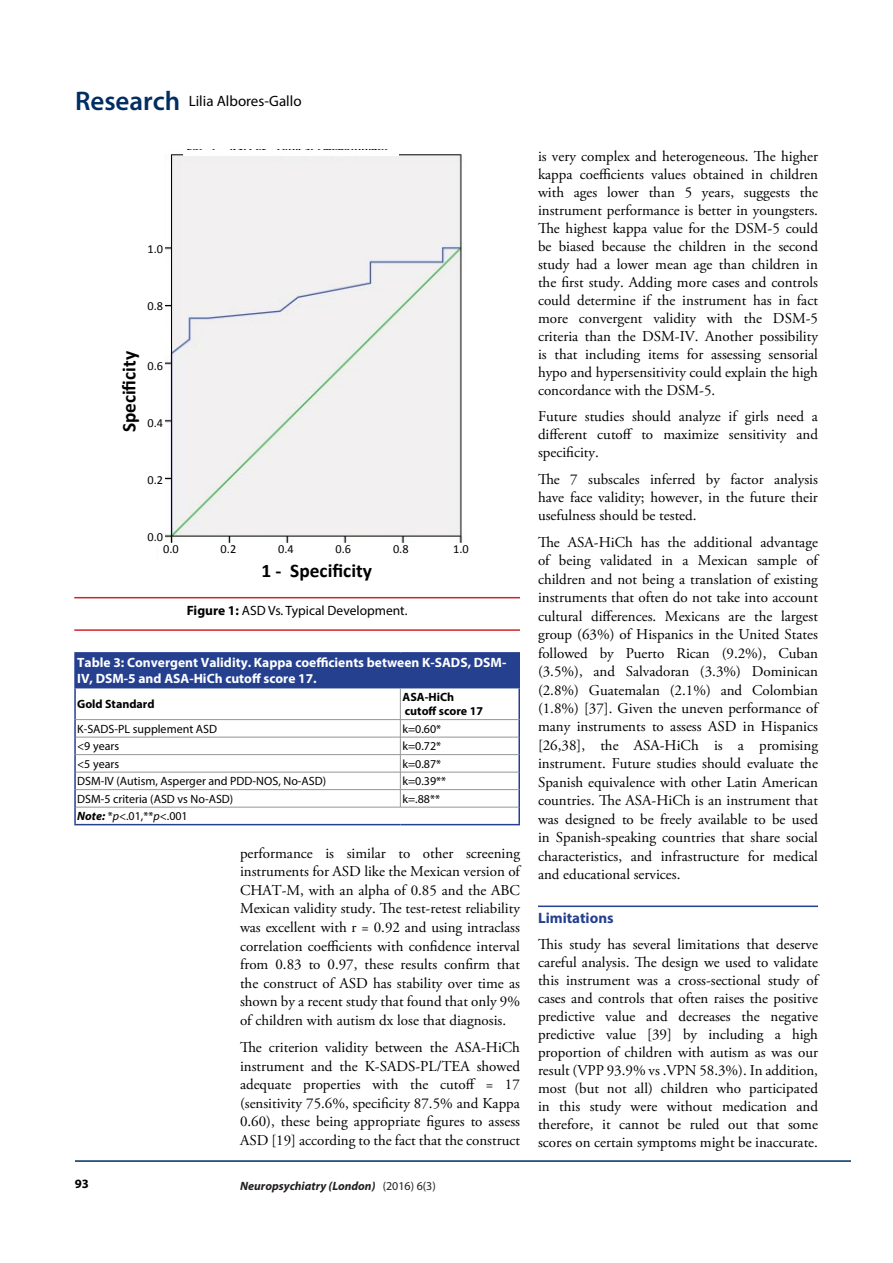
<style>
.page{position:relative;width:893px;height:1263px;background:#fff}
.page>*{position:absolute;margin:0;border:0;box-sizing:border-box;transform-origin:0 0}
.t1{font:700 19.35px "Calibri";color:#000}
.t2{font:15px/18px "Adobe Garamond Pro";color:#000;text-align:justify}
.t3{font:15px "Myriad Pro";color:#000}
.t4{font:700 15px "Myriad Pro";color:#25408f}
.t5{font:700 13.5px/16.2px "Myriad Pro";color:#fff}
.t6{font:13.5px "Myriad Pro";color:#000}
.t7{font:700 12.75px "Myriad Pro";color:#000}
.t8{font:12.3px "Calibri";color:#000}
.t9{font:12px "Myriad Pro";color:#000}
.t10{font:italic 700 12px "Myriad Pro";color:#231f20}
.t11{font:700 12px/14.4px "Myriad Pro";color:#000}
.s1{font-weight:600;font-size:27px;color:#002d62}
.s2{font-weight:700}
.s3{font-weight:700;font-style:italic}
.s4{font-style:italic}
.s5{font-weight:400;font-style:normal}
</style>
<div class="page">
<hr style="left:75px;top:1160px;width:776px;height:2px;background:#002d62">
<hr style="left:538px;top:905px;width:280px;height:2px;background:#25408f">
<hr style="left:74px;top:597px;width:446px;height:1px;background:#d2232a">
<hr style="left:74px;top:629px;width:446px;height:2px;background:#d2232a">
<img style="left:165px;top:154px;width:298px;height:389px">
<div style="left:183px;top:150px;width:216px;height:5px;background:#fff"></div>
<div style="left:75px;top:653px;width:444px;height:35px;background:#25408f"></div>
<hr style="left:74px;top:652px;width:326px;height:2px;background:#25408f">
<hr style="left:74px;top:654px;width:2px;height:33px;background:#25408f">
<hr style="left:400px;top:652px;width:120px;height:2px;background:#25408f">
<hr style="left:518px;top:654px;width:2px;height:33px;background:#25408f">
<hr style="left:74px;top:687px;width:326px;height:1px;background:#25408f">
<hr style="left:74px;top:688px;width:2px;height:32px;background:#25408f">
<hr style="left:400px;top:687px;width:120px;height:1px;background:#25408f">
<hr style="left:518px;top:688px;width:2px;height:32px;background:#25408f">
<svg style="left:74px;top:720px;width:2px;height:104px"></svg>
<svg style="left:518px;top:720px;width:2px;height:104px"></svg>
<hr style="left:74px;top:824px;width:326px;height:1px;background:#25408f">
<hr style="left:400px;top:824px;width:120px;height:1px;background:#25408f">
<hr style="left:400px;top:688px;width:1px;height:31px;background:#939598">
<hr style="left:76px;top:719px;width:324px;height:1px;background:#939598">
<hr style="left:400px;top:719px;width:118px;height:1px;background:#939598">
<hr style="left:76px;top:737px;width:324px;height:1px;background:#939598">
<hr style="left:400px;top:737px;width:118px;height:1px;background:#939598">
<hr style="left:76px;top:754px;width:324px;height:1px;background:#939598">
<hr style="left:400px;top:754px;width:118px;height:1px;background:#939598">
<hr style="left:76px;top:772px;width:324px;height:1px;background:#939598">
<hr style="left:400px;top:772px;width:118px;height:1px;background:#939598">
<hr style="left:76px;top:789px;width:324px;height:1px;background:#939598">
<hr style="left:400px;top:789px;width:118px;height:1px;background:#939598">
<svg style="left:400px;top:720px;width:1px;height:87px"></svg>
<hr style="left:76px;top:807px;width:324px;height:1px;background:#939598">
<hr style="left:400px;top:807px;width:118px;height:1px;background:#939598">
<p class="t3" style="left:75px;top:91px;width:228px"><span class="s1">Research</span> Lilia Albores-Gallo</p>
<p class="t8" style="left:147px;top:241px;width:17px">1.0</p>
<p class="t8" style="left:147px;top:298px;width:17px">0.8</p>
<p class="t1" style="left:117px;top:432px;width:83px;rotate:-90deg">Specificity</p>
<p class="t8" style="left:147px;top:359px;width:17px">0.6</p>
<p class="t8" style="left:147px;top:415px;width:17px">0.4</p>
<p class="t8" style="left:147px;top:472px;width:17px">0.2</p>
<p class="t8" style="left:147px;top:529px;width:17px">0.0</p>
<p class="t8" style="left:163px;top:541px;width:17px">0.0</p>
<p class="t8" style="left:221px;top:541px;width:17px">0.2</p>
<p class="t8" style="left:278px;top:541px;width:17px">0.4</p>
<p class="t8" style="left:335px;top:541px;width:17px">0.6</p>
<p class="t8" style="left:393px;top:541px;width:17px">0.8</p>
<p class="t8" style="left:453px;top:541px;width:17px">1.0</p>
<p class="t1" style="left:261px;top:558px;width:112px">1 - Specificity</p>
<p class="t6" style="left:187px;top:602px;width:222px"><span class="s2">Figure 1:</span> ASD Vs. Typical Development.</p>
<p class="t5" style="left:77px;top:654px;width:431px">Table 3: Convergent Validity. Kappa coefficients between K-SADS, DSM-<br>IV, DSM-5 and ASA-HiCh cutoff score 17.</p>
<p class="t11" style="left:77px;top:696px;width:79px">Gold Standard</p>
<p class="t11" style="left:402px;top:689px;width:82px">ASA-HiCh cutoff score 17</p>
<p class="t9" style="left:77px;top:721px;width:141px">K-SADS-PL supplement ASD</p>
<p class="t9" style="left:402px;top:721px;width:40px">k=0.60*</p>
<p class="t9" style="left:77px;top:739px;width:43px">&lt;9 years</p>
<p class="t9" style="left:402px;top:739px;width:40px">k=0.72*</p>
<p class="t9" style="left:77px;top:756px;width:43px">&lt;5 years</p>
<p class="t9" style="left:402px;top:756px;width:40px">k=0.87*</p>
<p class="t9" style="left:77px;top:774px;width:251px">DSM-IV (Autism, Asperger and PDD-NOS, No-ASD)</p>
<p class="t9" style="left:402px;top:774px;width:45px">k=0.39**</p>
<p class="t9" style="left:77px;top:791px;width:158px">DSM-5 criteria (ASD vs No-ASD)</p>
<p class="t9" style="left:402px;top:791px;width:39px">k=.88**</p>
<p class="t9" style="left:77px;top:809px;width:112px"><span class="s3">Note:</span> *<span class="s4">p</span>&lt;.01,**<span class="s4">p</span>&lt;.001</p>
<p class="t2" style="left:240px;top:844px;width:281px;line-height:18.6px">performance is similar to other screening instruments for ASD like the Mexican version of CHAT-M, with an alpha of 0.85 and the ABC Mexican validity study. The test-retest reliability was excellent with r = 0.92 and using intraclass correlation coefficients with confidence interval from 0.83 to 0.97, these results confirm that the construct of ASD has stability over time as shown by a recent study that found that only 9% of children with autism dx lose that diagnosis.</p>
<p class="t2" style="left:240px;top:1038px;width:281px;line-height:18.6px">The criterion validity between the ASA-HiCh instrument and the K-SADS-PL/TEA showed adequate properties with the cutoff = 17 (sensitivity 75.6%, specificity 87.5% and Kappa 0.60), these being appropriate figures to assess ASD [19] according to the fact that the construct</p>
<p class="t7" style="left:75px;top:1176px;width:16px">93</p>
<p class="t10" style="left:240px;top:1178px;width:197px">Neuropsychiatry (London) <span class="s5">(2016) 6(3)</span></p>
<p class="t2" style="left:538px;top:148px;width:281px">is very complex and heterogeneous. The higher kappa coefficients values obtained in children with ages lower than 5 years, suggests the instrument performance is better in youngsters.<br>The highest kappa value for the DSM-5 could be biased because the children in the second study had a lower mean age than children in the first study. Adding more cases and controls could determine if the instrument has in fact more convergent validity with the DSM-5 criteria than the DSM-IV. Another possibility is that including items for assessing sensorial hypo and hypersensitivity could explain the high concordance with the DSM-5.</p>
<p class="t2" style="left:538px;top:408px;width:281px">Future studies should analyze if girls need a different cutoff to maximize sensitivity and specificity.</p>
<p class="t2" style="left:538px;top:471px;width:281px">The 7 subscales inferred by factor analysis have face validity; however, in the future their usefulness should be tested.</p>
<p class="t2" style="left:538px;top:533px;width:281px;line-height:18.5px">The ASA-HiCh has the additional advantage of being validated in a Mexican sample of children and not being a translation of existing instruments that often do not take into account cultural differences. Mexicans are the largest group (63%) of Hispanics in the United States followed by Puerto Rican (9.2%), Cuban (3.5%), and Salvadoran (3.3%) Dominican (2.8%) Guatemalan (2.1%) and Colombian (1.8%) [37]. Given the uneven performance of many instruments to assess ASD in Hispanics [26,38], the ASA-HiCh is a promising instrument. Future studies should evaluate the Spanish equivalence with other Latin American countries. The ASA-HiCh is an instrument that was designed to be freely available to be used in Spanish-speaking countries that share social characteristics, and infrastructure for medical and educational services.</p>
<p class="t4" style="left:538px;top:908px;width:77px">Limitations</p>
<p class="t2" style="left:538px;top:936px;width:281px">This study has several limitations that deserve careful analysis. The design we used to validate this instrument was a cross-sectional study of cases and controls that often raises the positive predictive value and decreases the negative predictive value [39] by including a high proportion of children with autism as was our result (VPP 93.9% vs .VPN 58.3%). In addition, most (but not all) children who participated in this study were without medication and therefore, it cannot be ruled out that some scores on certain symptoms might be inaccurate.</p>
</div>
